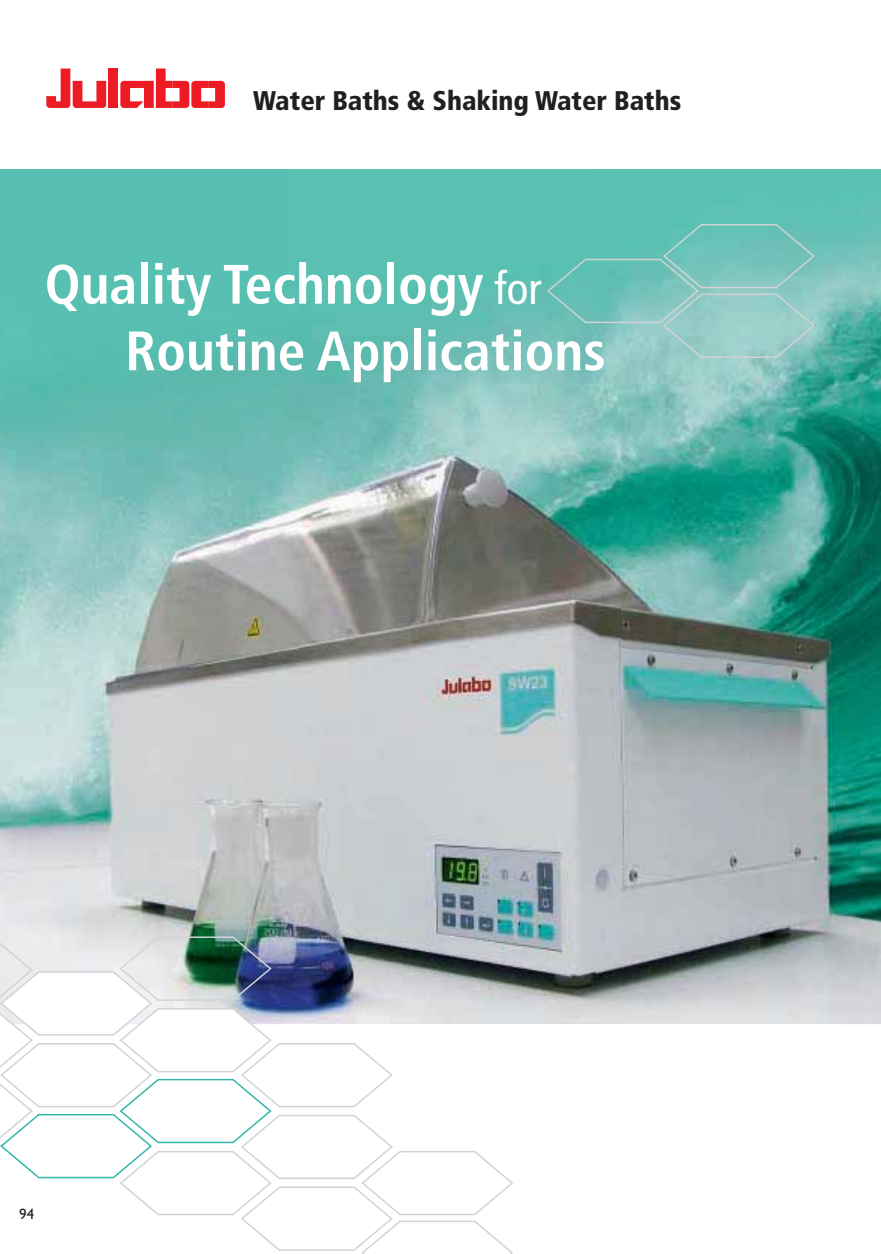
<style>
.page{position:relative;width:881px;height:1254px;background:#fff}
.page>*{position:absolute;margin:0;border:0;box-sizing:border-box;transform-origin:0 0}
.t1{font:700 condensed 55.5px/66.6px "Frutiger LT Std";color:#fff}
.t2{font:900 condensed 27px "Frutiger LT Std";color:#231f20}
.t3{font:15px "Humanist 521 BT";color:#231f20}
.s1{font-weight:400;font-size:45px}
</style>
<div class="page">
<img style="left:0;top:169px;width:594px;height:281px">
<img style="left:594px;top:169px;width:286px;height:281px">
<svg style="left:46px;top:69px;width:60px;height:39px"></svg>
<div style="left:108px;top:69px;width:10px;height:39px;background:#ed1c24"></div>
<svg style="left:120px;top:69px;width:105px;height:39px"></svg>
<svg style="left:545px;top:223px;width:271px;height:136px;background:#7cc5bd"></svg>
<img style="left:0;top:450px;width:880px;height:574px">
<svg style="left:0;top:935px;width:514px;height:319px"></svg>
<p class="t2" style="left:253px;top:89px;width:429px">Water Baths &amp; Shaking Water Baths</p>
<p class="t1" style="left:125px;top:254px;width:482px;text-indent:-81px">Quality Technology <span class="s1">for<br></span>Routine Applications</p>
<p class="t3" style="left:19px;top:1209px;width:17px">94</p>
</div>
